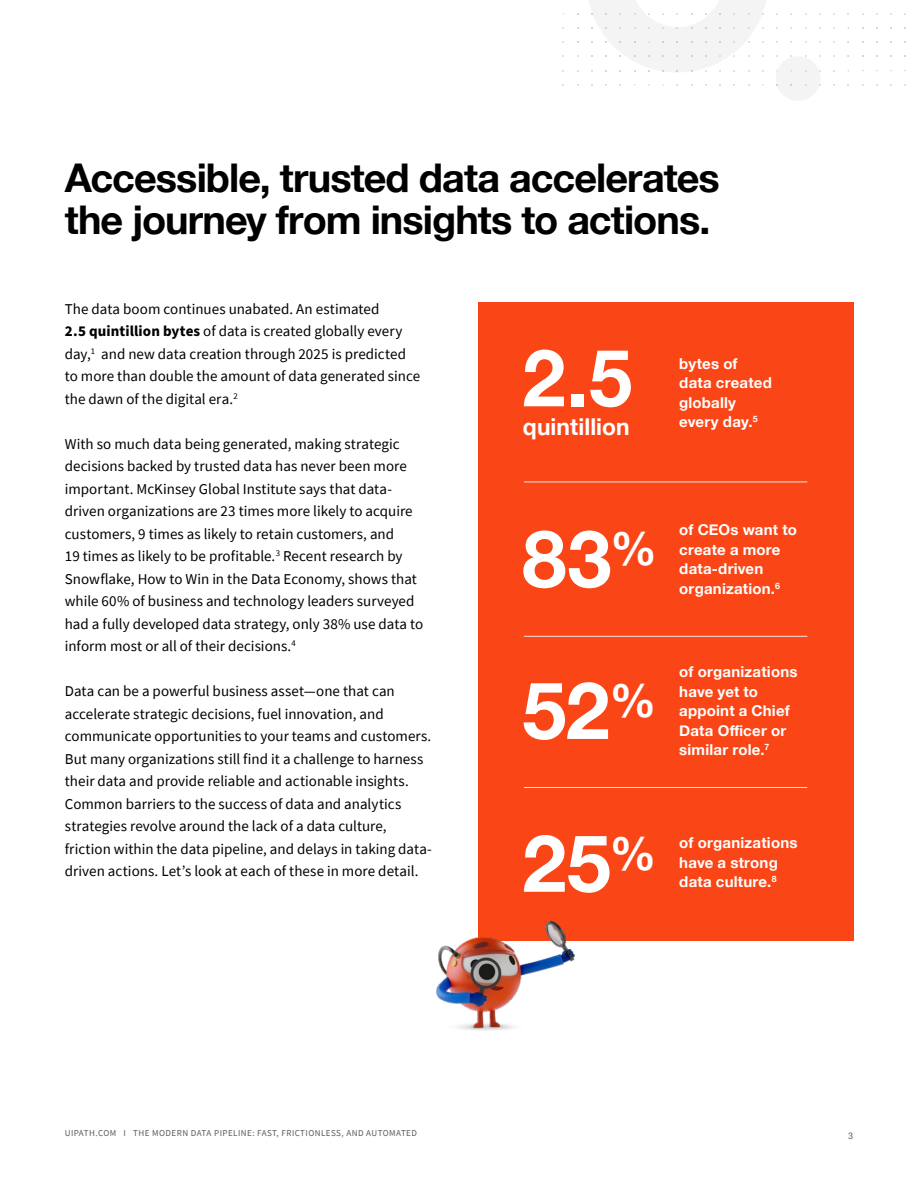
<style>
.page{position:relative;width:918px;height:1188px;background:#fff}
.page>*{position:absolute;margin:0;border:0;box-sizing:border-box;transform-origin:0 0}
.t1{font:700 79.5px "Helvetica Neue";color:#fff}
.t2{font:700 39.6px/42px "Helvetica Neue";letter-spacing:-.025em;color:#000}
.t3{font:700 23.25px "Helvetica Neue";letter-spacing:.005em;color:#fff}
.t4{font:15px/22.5px "Source Sans Pro";color:#000}
.t5{font:700 15px/19.5px "Helvetica Neue";letter-spacing:.015em;color:#fff}
.t6{font:9px "Source Sans Pro";letter-spacing:.05em;color:#5a5b5d}
.t7{font:9px "Roboto";color:#5a5b5d}
.s1{font-weight:700}
</style>
<div class="page">
<div style="left:776px;top:56px;width:44px;height:45px;background:#f4f4f4;border-radius:50%"></div>
<svg style="left:589px;top:0;width:177px;height:72px"></svg>
<div style="left:478px;top:302px;width:375px;height:639px;background:#fa4616"></div>
<hr style="left:524px;top:482px;width:283px;height:1px;background:#e8e8e8">
<hr style="left:524px;top:636px;width:283px;height:1px;background:#e8e8e8">
<hr style="left:524px;top:787px;width:283px;height:1px;background:#e8e8e8">
<img style="left:436px;top:920px;width:139px;height:111px">
<h2 class="t2" style="left:65px;top:158px;width:656px">Accessible, trusted data accelerates the journey from insights to actions.</h2>
<p class="t4" style="left:65px;top:297px;width:357px">The data boom continues unabated. An estimated<br><span class="s1">2.5 quintillion bytes</span> of data is created globally every day,<sup>1</sup> and new data creation through 2025 is predicted to more than double the amount of data generated since the dawn of the digital era.<sup>2</sup></p>
<p class="t4" style="left:65px;top:432px;width:360px">With so much data being generated, making strategic decisions backed by trusted data has never been more important. McKinsey Global Institute says that data&shy;driven organizations are 23 times more likely to acquire customers, 9 times as likely to retain customers, and<br>19 times as likely to be profitable.<sup>3</sup> Recent research by Snowflake, How to Win in the Data Economy, shows that while 60% of business and technology leaders surveyed had a fully developed data strategy, only 38% use data to inform most or all of their decisions.<sup>4</sup></p>
<p class="t4" style="left:65px;top:680px;width:369px">Data can be a powerful business asset—one that can accelerate strategic decisions, fuel innovation, and communicate opportunities to your teams and customers.<br>But many organizations still find it a challenge to harness their data and provide reliable and actionable insights.<br>Common barriers to the success of data and analytics strategies revolve around the lack of a data culture, friction within the data pipeline, and delays in taking data&shy;driven actions. Let’s look at each of these in more detail.</p>
<h1 class="t1" style="left:522px;top:316px;width:112px">2.5</h1>
<h3 class="t3" style="left:523px;top:408px;width:108px">quintillion</h3>
<p class="t5" style="left:679px;top:354px;width:94px">bytes of data created globally every day.<sup>5</sup></p>
<h1 class="t1" style="left:522px;top:497px;width:136px">83<sup>%</sup></h1>
<p class="t5" style="left:679px;top:521px;width:119px">of CEOs want to create a more data-driven organization.<sup>6</sup></p>
<h1 class="t1" style="left:522px;top:648px;width:136px">52<sup>%</sup></h1>
<p class="t5" style="left:679px;top:663px;width:120px">of organizations have yet to appoint a Chief<br>Data Officer or similar role.<sup>7</sup></p>
<h1 class="t1" style="left:522px;top:801px;width:136px">25<sup>%</sup></h1>
<p class="t5" style="left:679px;top:834px;width:120px">of organizations have a strong data culture.<sup>8</sup></p>
<p class="t6" style="left:65px;top:1128px;width:354px">UIPATH.COM I THE MODERN DATA PIPELINE: FAST, FRICTIONLESS, AND AUTOMATED</p>
<p class="t7" style="left:848px;top:1130px;width:7px">3</p>
</div>
